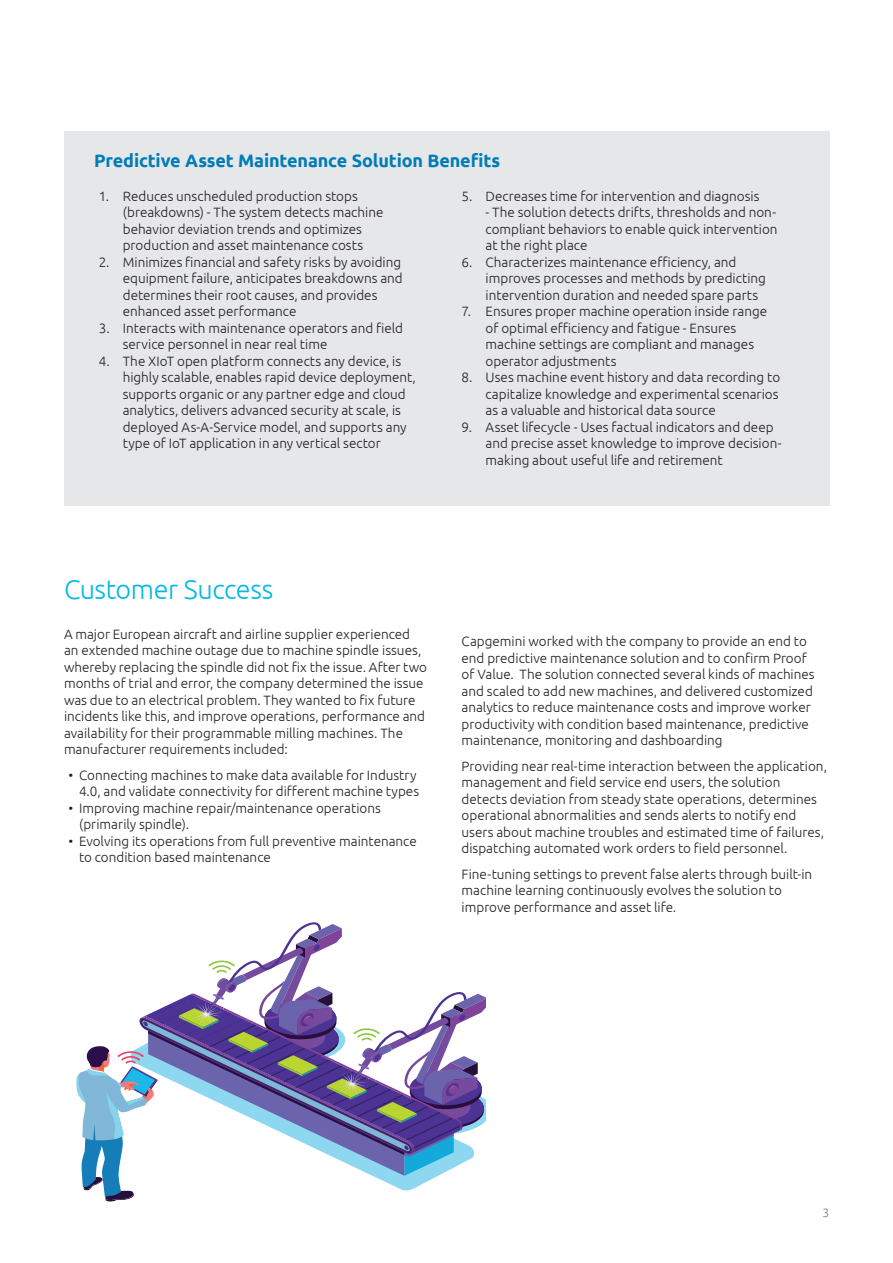
<style>
.page{position:relative;width:893px;height:1263px;background:#fff}
.page>*{position:absolute;margin:0;border:0;box-sizing:border-box;transform-origin:0 0}
.t1{font:300 27px "Ubuntu";letter-spacing:-.02em;color:#00b9e7}
.t2{font:700 18px "Ubuntu";letter-spacing:-.01em;color:#007cb6}
.t3{font:300 13.5px/16.5px "Ubuntu";color:#231f20}
.t4{font:300 12px "Ubuntu";color:#76787b}
</style>
<div class="page">
<div style="left:64px;top:131px;width:765px;height:374px;background:#e6e7e9"></div>
<svg style="left:76px;top:922px;width:409px;height:280px"></svg>
<h2 class="t2" style="left:94px;top:150px;width:407px">Predictive Asset Maintenance Solution Benefits</h2>
<p class="t3" style="left:462px;top:187px;width:299px">5. Decreases time for intervention and diagnosis</p>
<p class="t3" style="left:486px;top:204px;width:293px;text-align:justify">- The solution detects drifts, thresholds and non&shy;compliant behaviors to enable quick intervention at the right place</p>
<p class="t3" style="left:486px;top:253px;width:282px;text-indent:-24px">6. Characterizes maintenance efficiency, and improves processes and methods by predicting intervention duration and needed spare parts</p>
<p class="t3" style="left:486px;top:303px;width:283px;text-indent:-24px">7. Ensures proper machine operation inside range of optimal efficiency and fatigue - Ensures machine settings are compliant and manages operator adjustments</p>
<p class="t3" style="left:486px;top:369px;width:296px;text-align:justify;text-indent:-24px">8. Uses machine event history and data recording to capitalize knowledge and experimental scenarios as a valuable and historical data source</p>
<p class="t3" style="left:486px;top:418px;width:297px;text-indent:-24px">9. Asset lifecycle - Uses factual indicators and deep and precise asset knowledge to improve decision&shy;making about useful life and retirement</p>
<p class="t3" style="left:123px;top:187px;width:262px;text-indent:-24px">1. Reduces unscheduled production stops (breakdowns) - The system detects machine behavior deviation trends and optimizes production and asset maintenance costs</p>
<p class="t3" style="left:123px;top:253px;width:281px;text-indent:-24px">2. Minimizes financial and safety risks by avoiding equipment failure, anticipates breakdowns and determines their root causes, and provides enhanced asset performance</p>
<p class="t3" style="left:123px;top:319px;width:282px;text-indent:-24px">3. Interacts with maintenance operators and field service personnel in near real time</p>
<p class="t3" style="left:123px;top:352px;width:295px;text-indent:-24px">4. The XIoT open platform connects any device, is highly scalable, enables rapid device deployment, supports organic or any partner edge and cloud analytics, delivers advanced security at scale, is deployed As-A-Service model, and supports any type of IoT application in any vertical sector</p>
<h1 class="t1" style="left:64px;top:573px;width:211px">Customer Success</h1>
<p class="t3" style="left:64px;top:625px;width:365px">A major European aircraft and airline supplier experienced an extended machine outage due to machine spindle issues, whereby replacing the spindle did not fix the issue. After two months of trial and error, the company determined the issue was due to an electrical problem. They wanted to fix future incidents like this, and improve operations, performance and availability for their programmable milling machines. The manufacturer requirements included:</p>
<p class="t3" style="left:68px;top:766px;width:352px;text-align:right">• Connecting machines to make data available for Industry<br>4.0, and validate connectivity for different machine types</p>
<p class="t3" style="left:79px;top:799px;width:303px;text-indent:-11px">• Improving machine repair/maintenance operations (primarily spindle).</p>
<p class="t3" style="left:79px;top:832px;width:339px;text-indent:-11px">• Evolving its operations from full preventive maintenance to condition based maintenance</p>
<p class="t3" style="left:462px;top:633px;width:355px">Capgemini worked with the company to provide an end to end predictive maintenance solution and to confirm Proof of Value. The solution connected several kinds of machines and scaled to add new machines, and delivered customized analytics to reduce maintenance costs and improve worker productivity with condition based maintenance, predictive maintenance, monitoring and dashboarding</p>
<p class="t3" style="left:462px;top:757px;width:367px">Providing near real-time interaction between the application, management and field service end users, the solution detects deviation from steady state operations, determines operational abnormalities and sends alerts to notify end users about machine troubles and estimated time of failures, dispatching automated work orders to field personnel.</p>
<p class="t3" style="left:462px;top:865px;width:352px">Fine-tuning settings to prevent false alerts through built-in machine learning continuously evolves the solution to improve performance and asset life.</p>
<p class="t4" style="left:822px;top:1205px;width:8px">3</p>
</div>
